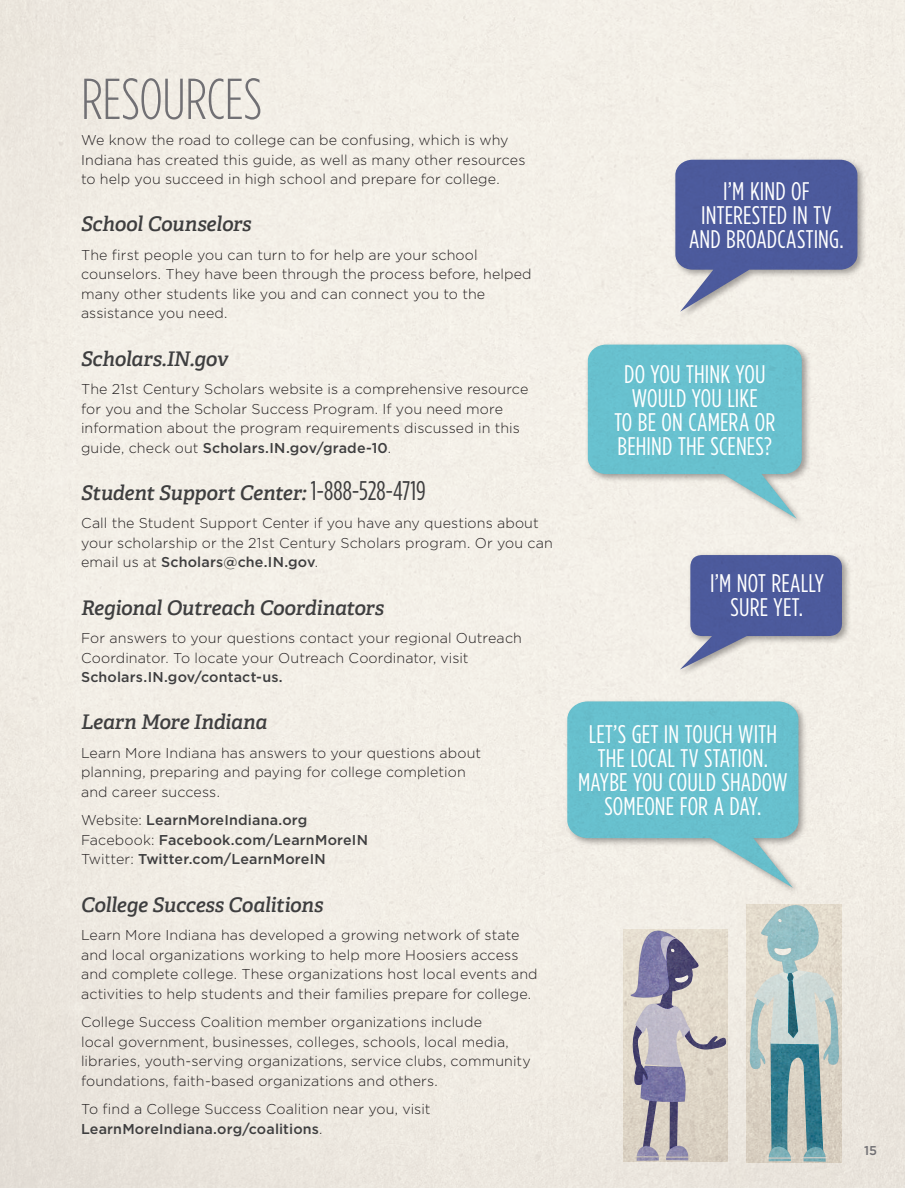
<style>
.page{position:relative;width:905px;height:1188px;background:#fff}
.page>*{position:absolute;margin:0;border:0;box-sizing:border-box;transform-origin:0 0}
.t1{font:300 condensed 57.6px "Gotham HTF";letter-spacing:-.01em;color:#717074}
.t2{font:condensed 25.5px/24px "Gotham HTF";letter-spacing:.005em;color:#fff;text-align:center}
.t3{font:italic 600 20.25px "Adelle";letter-spacing:-.01em;color:#3e3e3f}
.t4{font:300 14.25px/19.5px "Gotham HTF";letter-spacing:.005em;color:#231f20}
.t5{font:500 14.25px/19.5px "Gotham HTF";letter-spacing:.01em;color:#3e3e3f}
.t6{font:500 12.75px "Gotham HTF";color:#717074}
.s1{font-weight:500;color:#3e3e3f}
.s2{font-family:"Gotham HTF";font-weight:400;font-style:normal;font-stretch:condensed;font-size:27px}
.s3{font-weight:300;color:#231f20}
</style>
<div class="page">
<div style="left:672px;top:157px;width:194px;height:163px;background:#231f20;opacity:.4"></div>
<svg style="left:675px;top:160px;width:182px;height:152px;background:#757ead"></svg>
<div style="left:678px;top:552px;width:173px;height:126px;background:#231f20;opacity:.4"></div>
<svg style="left:680px;top:555px;width:161px;height:115px;background:#7d85b0"></svg>
<div style="left:585px;top:342px;width:226px;height:185px;background:#231f20;opacity:.4"></div>
<svg style="left:588px;top:345px;width:213px;height:174px;background:#87cad2"></svg>
<div style="left:564px;top:699px;width:243px;height:197px;background:#231f20;opacity:.4"></div>
<svg style="left:567px;top:701px;width:231px;height:187px;background:#88c9d1"></svg>
<img style="left:747px;top:905px;width:94px;height:257px">
<svg style="left:621px;top:915px;width:105px;height:242px;background:#c0b9bc"></svg>
<h1 class="t1" style="left:81px;top:65px;width:183px">RESOURCES</h1>
<p class="t4" style="left:81px;top:131px;width:446px">We know the road to college can be confusing, which is why<br>Indiana has created this guide, as well as many other resources to help you succeed in high school and prepare for college.</p>
<h3 class="t3" style="left:81px;top:216px;width:172px">School Counselors</h3>
<p class="t4" style="left:81px;top:246px;width:452px">The first people you can turn to for help are your school counselors. They have been through the process before, helped many other students like you and can connect you to the assistance you need.</p>
<h3 class="t3" style="left:81px;top:350px;width:149px">Scholars.IN.gov</h3>
<p class="t4" style="left:81px;top:380px;width:449px">The 21st Century Scholars website is a comprehensive resource for you and the Scholar Success Program. If you need more information about the program requirements discussed in this guide, check out <span class="s1">Scholars.IN.gov/grade-10</span>.</p>
<h3 class="t3" style="left:81px;top:484px;width:346px">Student Support Center: <span class="s2">1-888-528-4719</span></h3>
<p class="t4" style="left:81px;top:514px;width:473px">Call the Student Support Center if you have any questions about your scholarship or the 21st Century Scholars program. Or you can email us at <span class="s1">Scholars@che.IN.gov</span>.</p>
<h3 class="t3" style="left:81px;top:599px;width:304px">Regional Outreach Coordinators</h3>
<p class="t4" style="left:81px;top:629px;width:442px">For answers to your questions contact your regional Outreach<br>Coordinator. To locate your Outreach Coordinator, visit</p>
<p class="t5" style="left:81px;top:668px;width:203px">Scholars.IN.gov/contact-us.</p>
<h3 class="t3" style="left:81px;top:714px;width:188px">Learn More Indiana</h3>
<p class="t4" style="left:81px;top:744px;width:402px">Learn More Indiana has answers to your questions about planning, preparing and paying for college completion and career success.</p>
<p class="t5" style="left:81px;top:811px;width:288px"><span class="s3">Website:</span> LearnMoreIndiana.org<br><span class="s3">Facebook:</span> Facebook.com/LearnMoreIN<br><span class="s3">Twitter:</span> Twitter.com/LearnMoreIN</p>
<h3 class="t3" style="left:81px;top:896px;width:244px">College Success Coalitions</h3>
<p class="t4" style="left:81px;top:926px;width:458px">Learn More Indiana has developed a growing network of state and local organizations working to help more Hoosiers access and complete college. These organizations host local events and activities to help students and their families prepare for college.</p>
<p class="t4" style="left:81px;top:1013px;width:451px">College Success Coalition member organizations include<br>local government, businesses, colleges, schools, local media, libraries, youth-serving organizations, service clubs, community foundations, faith-based organizations and others.</p>
<p class="t4" style="left:81px;top:1100px;width:351px">To find a College Success Coalition near you, visit<br><span class="s1">LearnMoreIndiana.org/coalitions</span>.</p>
<h2 class="t2" style="left:689px;top:181px;width:156px">I’M KIND OF<br>INTERESTED IN TV<br>AND BROADCASTING.</h2>
<h2 class="t2" style="left:614px;top:364px;width:162px">DO YOU THINK YOU<br>WOULD YOU LIKE<br>TO BE ON CAMERA OR<br>BEHIND THE SCENES?</h2>
<h2 class="t2" style="left:710px;top:572px;width:115px">I’M NOT REALLY<br>SURE YET.</h2>
<h2 class="t2" style="left:578px;top:724px;width:211px">LET’S GET IN TOUCH WITH<br>THE LOCAL TV STATION.<br>MAYBE YOU COULD SHADOW<br>SOMEONE FOR A DAY.</h2>
<p class="t6" style="left:864px;top:1145px;width:15px">15</p>
</div>
